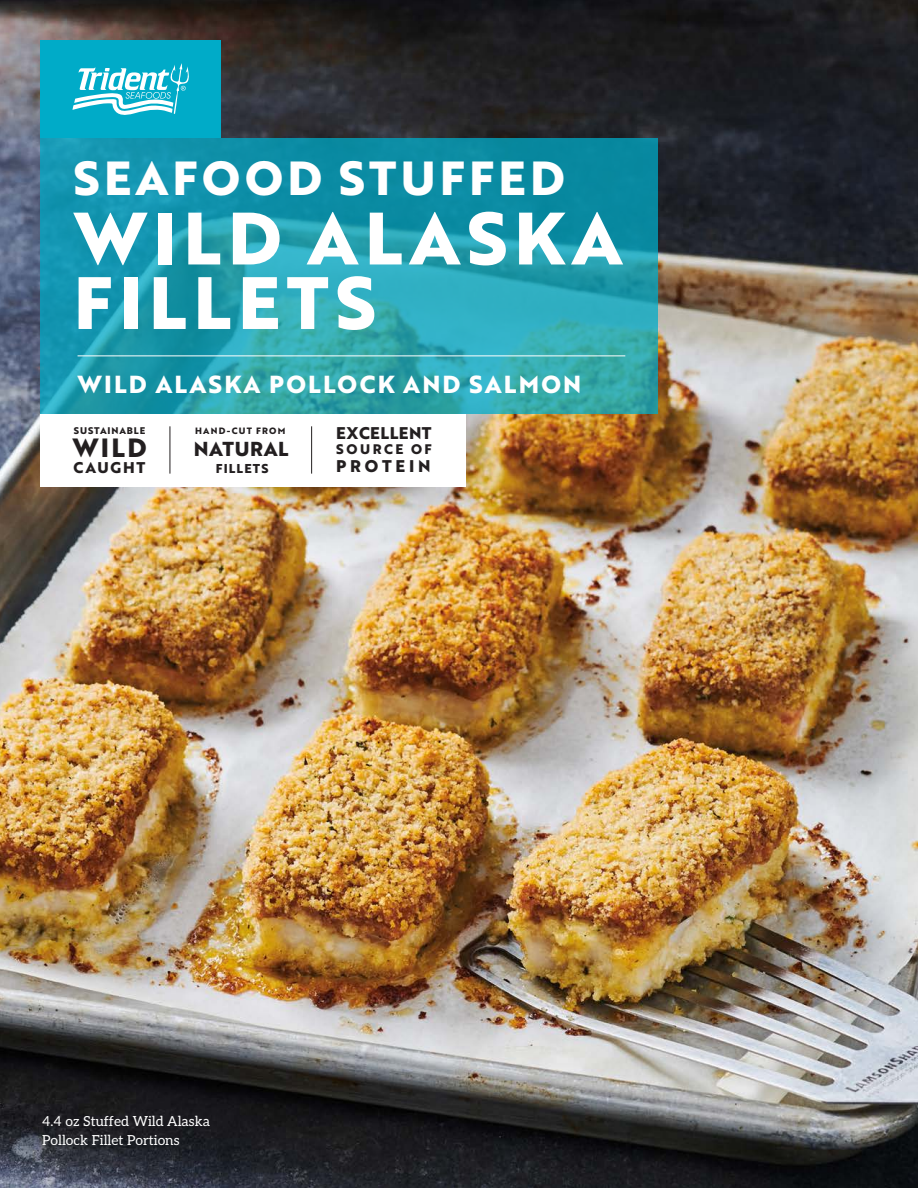
<style>
.page{position:relative;width:918px;height:1188px;background:#fff}
.page>*{position:absolute;margin:0;border:0;box-sizing:border-box;transform-origin:0 0}
.t1{font:700 72px/64.5px "Brother 1816 Extra";letter-spacing:.09em;color:#fff}
.t2{font:700 46.5px "Brother 1816 Extra";letter-spacing:.09em;color:#fff}
.t3{font:700 25.65px "Brother 1816 Extra";color:#231f20}
.Headline{font:700 24px "Brother 1816 Extra";letter-spacing:.09em;color:#fff}
.t4{font:700 19.65px "Brother 1816 Extra";letter-spacing:.03em;color:#231f20}
.t5{font:700 16.5px "Brother 1816 Extra";letter-spacing:.03em;color:#231f20}
.t6{font:700 16.5px "Brother 1816 Extra";letter-spacing:.23em;color:#231f20}
.t7{font:700 15.15px "Brother 1816 Extra";letter-spacing:.12em;color:#231f20}
.Body_Medium{font:13.8px/19.4px "Aleo";color:#fff}
.t8{font:700 13.5px "Brother 1816 Extra";letter-spacing:.19em;color:#231f20}
.t9{font:700 12.45px "Brother 1816 Extra";letter-spacing:.09em;color:#231f20}
.t10{font:700 9.45px "Brother 1816 Extra";letter-spacing:.09em;color:#231f20}
.t11{font:700 9px "Brother 1816 Extra";letter-spacing:.14em;color:#231f20}
</style>
<div class="page">
<img style="left:0;top:0;width:918px;height:1188px">
<svg style="left:40px;top:138px;width:618px;height:276px;background:#1f9cae"></svg>
<div style="left:41px;top:40px;width:180px;height:98px;background:#00abc8"></div>
<div style="left:40px;top:414px;width:426px;height:73px;background:#fff"></div>
<svg style="left:72px;top:63px;width:117px;height:52px"></svg>
<hr style="left:170px;top:426px;width:1px;height:48px;background:#231f20">
<hr style="left:311px;top:426px;width:1px;height:48px;background:#231f20">
<hr style="left:78px;top:356px;width:547px;height:1px;background:#fff">
<p class="t2" style="left:74px;top:143px;width:493px">SEAFOOD STUFFED</p>
<p class="t1" style="left:74px;top:204px;width:551px">WILD ALASKA<br>FILLETS</p>
<p class="Headline" style="left:78px;top:366px;width:505px">WILD ALASKA POLLOCK AND SALMON</p>
<p class="t10" style="left:74px;top:423px;width:73px">SUSTAINABLE</p>
<p class="t3" style="left:72px;top:428px;width:76px">WILD</p>
<p class="t7" style="left:74px;top:456px;width:73px">CAUGHT</p>
<p class="t11" style="left:195px;top:424px;width:92px">HAND-CUT FROM</p>
<p class="t9" style="left:216px;top:459px;width:54px">FILLETS</p>
<p class="t4" style="left:194px;top:433px;width:96px">NATURAL</p>
<p class="t5" style="left:336px;top:420px;width:97px">EXCELLENT</p>
<p class="t8" style="left:336px;top:439px;width:97px">SOURCE OF</p>
<p class="t6" style="left:336px;top:454px;width:96px">PROTEIN</p>
<p class="Body_Medium" style="left:42px;top:1110px;width:169px">4.4 oz Stuffed Wild Alaska<br>Pollock Fillet Portions</p>
</div>
